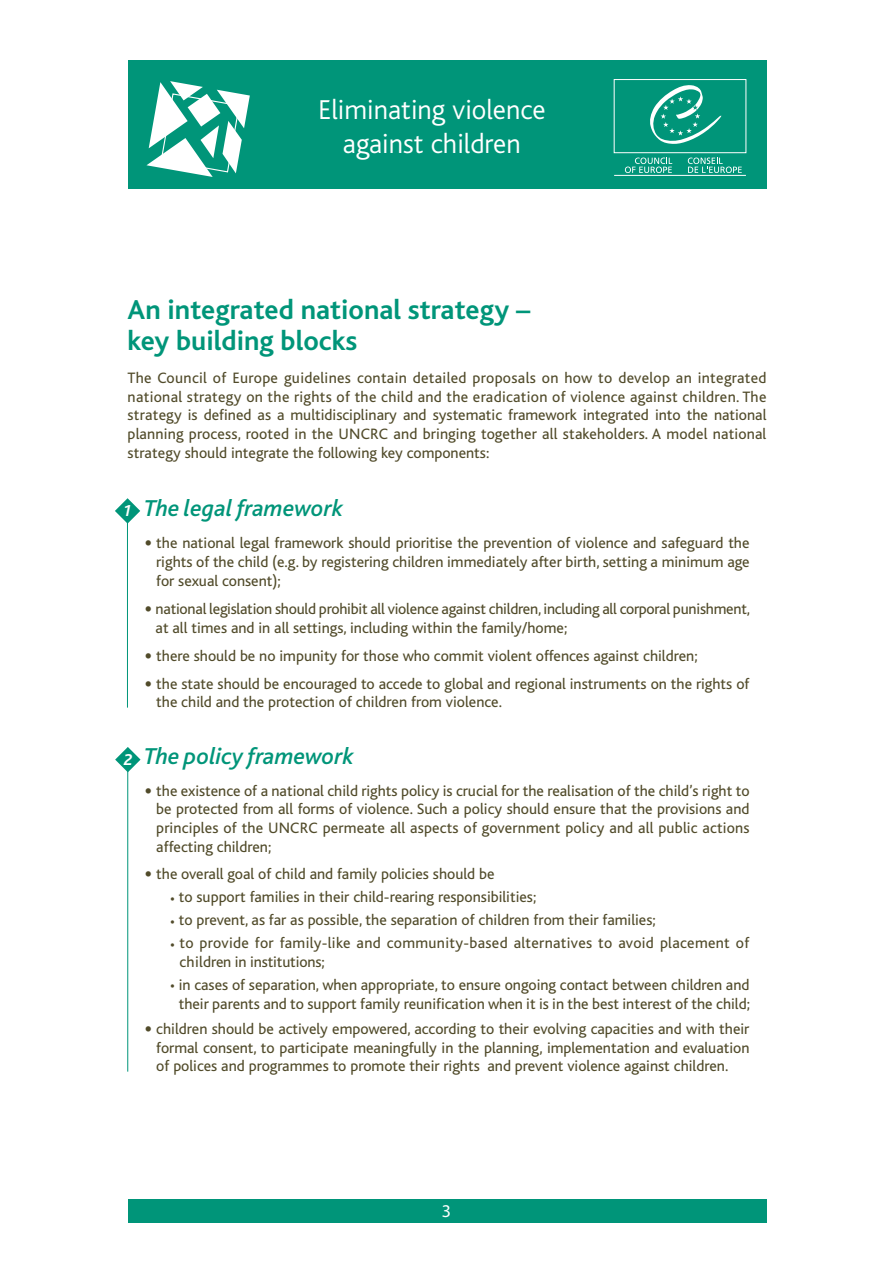
<style>
.page{position:relative;width:893px;height:1263px;background:#fff}
.page>*{position:absolute;margin:0;border:0;box-sizing:border-box;transform-origin:0 0}
.t1{font:700 28.5px/31.5px "Bliss";color:#009579}
.t2{font:300 28.5px/34.5px "Bliss";color:#fff;text-align:center}
.t3{font:italic 500 24px "Bliss";color:#009579}
.t4{font:18px "Myriad Pro";color:#fff}
.t5{font:italic 700 16.5px "Bliss";color:#fff}
.t6{font:15.75px/18.8px "Bliss";color:#514b2a;text-align:justify}
.t7{font:15.75px/18.8px "Bliss";letter-spacing:.02em;color:#514b2a}
.s1{font-size:25.5px}
</style>
<div class="page">
<div style="left:128px;top:60px;width:638px;height:129px;background:#009579"></div>
<svg style="left:146px;top:81px;width:104px;height:96px"></svg>
<div style="left:128px;top:1199px;width:638px;height:23px;background:#009579"></div>
<hr style="left:614px;top:175px;width:132px;height:1px;background:#fff">
<svg style="left:688px;top:158px;width:54px;height:15px"></svg>
<svg style="left:625px;top:158px;width:47px;height:15px"></svg>
<div style="left:614px;top:79px;width:132px;height:74px;border:1px solid #fff"></div>
<svg style="left:650px;top:85px;width:71px;height:59px"></svg>
<svg style="left:115px;top:498px;width:25px;height:25px"></svg>
<hr style="left:127px;top:522px;width:1px;height:186px;background:#009579">
<svg style="left:115px;top:747px;width:26px;height:25px"></svg>
<hr style="left:127px;top:771px;width:1px;height:300px;background:#009579">
<h1 class="t2" style="left:318px;top:93px;width:229px">Eliminating violence against children</h1>
<h1 class="t1" style="left:128px;top:294px;width:404px">An integrated national strategy – key building blocks</h1>
<p class="t6" style="left:128px;top:369px;width:640px">The Council of Europe guidelines contain detailed proposals on how to develop an integrated national strategy on the rights of the child and the eradication of violence against children. The strategy is defined as a multidisciplinary and systematic framework integrated into the national planning process, rooted in the UNCRC and bringing together all stakeholders. A model national strategy should integrate the following key components:</p>
<h2 class="t3" style="left:145px;top:496px;width:200px">The legal framework</h2>
<p class="t6" style="left:156px;top:534px;width:595px;text-indent:-12px"><span class="s1">•</span> the national legal framework should prioritise the prevention of violence and safeguard the rights of the child (e.g. by registering children immediately after birth, setting a minimum age for sexual consent);</p>
<p class="t6" style="left:156px;top:600px;width:596px;text-indent:-11px"><span class="s1">•</span> national legislation should prohibit all violence against children, including all corporal punishment, at all times and in all settings, including within the family/home;</p>
<p class="t6" style="left:145px;top:646px;width:555px"><span class="s1">•</span> there should be no impunity for those who commit violent offences against children;</p>
<p class="t6" style="left:156px;top:674px;width:595px;text-indent:-12px"><span class="s1">•</span> the state should be encouraged to accede to global and regional instruments on the rights of the child and the protection of children from violence.</p>
<h2 class="t3" style="left:145px;top:744px;width:211px">The policy framework</h2>
<p class="t6" style="left:156px;top:781px;width:595px;text-indent:-12px"><span class="s1">•</span> the existence of a national child rights policy is crucial for the realisation of the child’s right to be protected from all forms of violence. Such a policy should ensure that the provisions and principles of the UNCRC permeate all aspects of government policy and all public actions affecting children;</p>
<p class="t6" style="left:145px;top:865px;width:351px"><span class="s1">•</span> the overall goal of child and family policies should be</p>
<p class="t6" style="left:170px;top:888px;width:368px">• to support families in their child-rearing responsibilities;</p>
<p class="t6" style="left:170px;top:911px;width:487px">• to prevent, as far as possible, the separation of children from their families;</p>
<p class="t7" style="left:179px;top:934px;width:571px;text-indent:-9px">• to provide for family-like and community-based alternatives to avoid placement of children in institutions;</p>
<p class="t6" style="left:170px;top:976px;width:581px;text-align:center">• in cases of separation, when appropriate, to ensure ongoing contact between children and their parents and to support family reunification when it is in the best interest of the child;</p>
<p class="t6" style="left:156px;top:1019px;width:595px;text-indent:-12px"><span class="s1">•</span> children should be actively empowered, according to their evolving capacities and with their formal consent, to participate meaningfully in the planning, implementation and evaluation of polices and programmes to promote their rights and prevent violence against children.</p>
<p class="t5" style="left:123px;top:502px;width:10px">1</p>
<p class="t5" style="left:123px;top:751px;width:10px">2</p>
<p class="t4" style="left:442px;top:1200px;width:11px">3</p>
</div>
